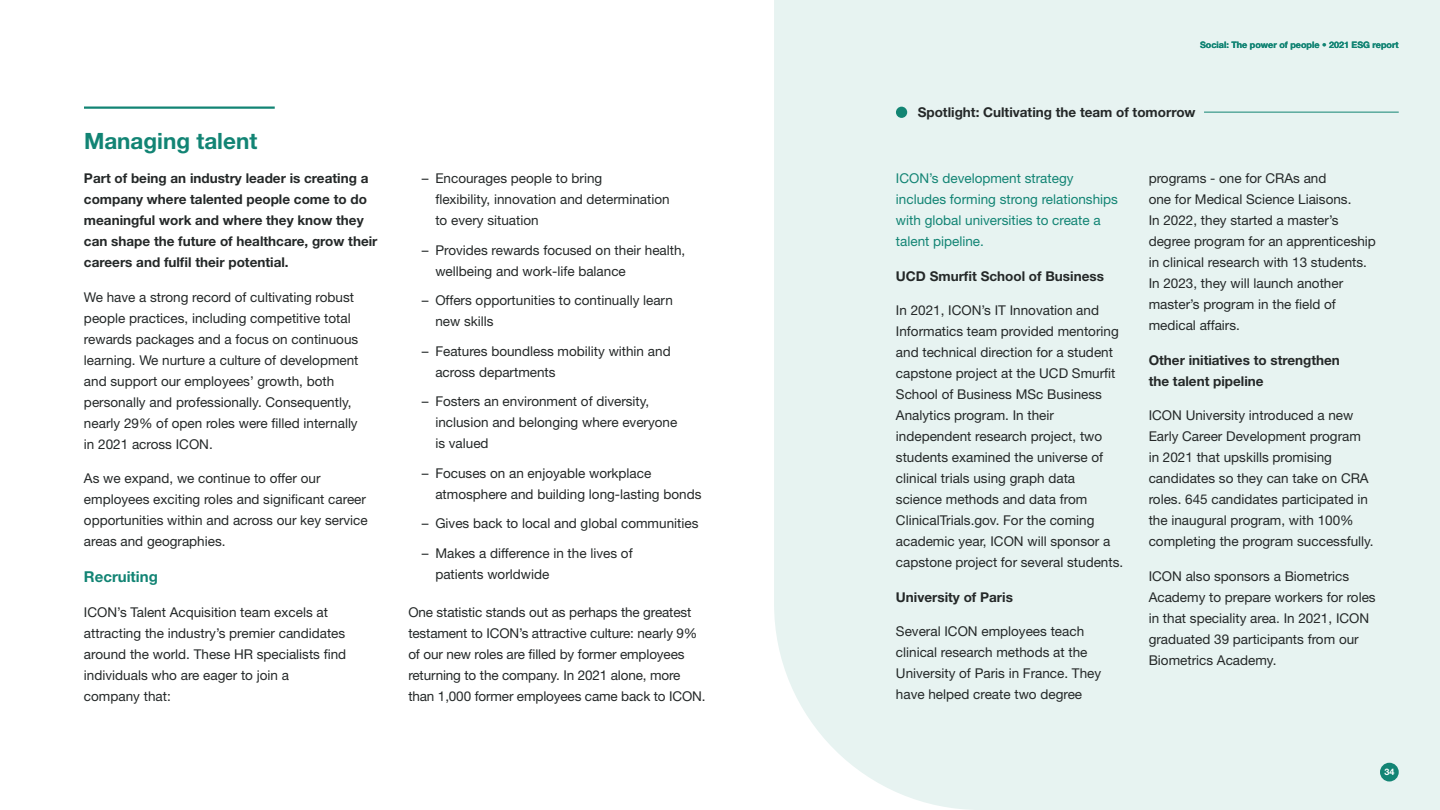
<style>
.page{position:relative;width:1440px;height:810px;background:#fff}
.page>*{position:absolute;margin:0;border:0;box-sizing:border-box;transform-origin:0 0}
.t1{font:700 22.5px "Helvetica Neue LT Std";color:#128474}
.t2{font:700 15px "Helvetica Neue LT Std";color:#128474}
.t3{font:13.5px/21px "Helvetica Neue LT Std";color:#242828}
.t4{font:700 13.5px/21px "Helvetica Neue LT Std";color:#242828}
.t5{font:13.5px/21px "Helvetica Neue LT Std";color:#128474}
.t6{font:700 9px "Helvetica Neue LT Std";color:#128474}
.t7{font:700 9px "Helvetica Neue LT Std";color:#fff}
</style>
<div class="page">
<div style="left:774px;top:0;width:666px;height:810px;background:#e7f3f1"></div>
<hr style="left:84px;top:106px;width:191px;height:3px;background:#128474">
<div style="left:896px;top:107px;width:11px;height:11px;background:#128573;border-radius:50%"></div>
<hr style="left:1204px;top:112px;width:195px;height:1px;background:#128573">
<div style="left:1380px;top:763px;width:19px;height:19px;background:#128474;border-radius:50%"></div>
<h1 class="t1" style="left:84px;top:127px;width:175px">Managing talent</h1>
<p class="t4" style="left:84px;top:167px;width:295px">Part of being an industry leader is creating a company where talented people come to do meaningful work and where they know they can shape the future of healthcare, grow their careers and fulfil their potential.</p>
<p class="t3" style="left:84px;top:286px;width:276px">We have a strong record of cultivating robust people practices, including competitive total rewards packages and a focus on continuous learning. We nurture a culture of development and support our employees’ growth, both personally and professionally. Consequently, nearly 29% of open roles were filled internally in 2021 across ICON.</p>
<p class="t3" style="left:84px;top:468px;width:285px">As we expand, we continue to offer our employees exciting roles and significant career opportunities within and across our key service areas and geographies.</p>
<p class="t2" style="left:84px;top:567px;width:75px">Recruiting</p>
<p class="t3" style="left:84px;top:601px;width:264px">ICON’s Talent Acquisition team excels at attracting the industry’s premier candidates around the world. These HR specialists find individuals who are eager to join a company that:</p>
<p class="t3" style="left:435px;top:168px;width:236px;text-indent:-14px">– Encourages people to bring<br>flexibility, innovation and determination to every situation</p>
<p class="t3" style="left:435px;top:239px;width:252px;text-indent:-14px">– Provides rewards focused on their health, wellbeing and work-life balance</p>
<p class="t3" style="left:435px;top:290px;width:239px;text-indent:-14px">– Offers opportunities to continually learn new skills</p>
<p class="t3" style="left:435px;top:340px;width:237px;text-indent:-14px">– Features boundless mobility within and across departments</p>
<p class="t3" style="left:435px;top:391px;width:244px;text-indent:-14px">– Fosters an environment of diversity, inclusion and belonging where everyone is valued</p>
<p class="t3" style="left:435px;top:462px;width:268px;text-indent:-14px">– Focuses on an enjoyable workplace atmosphere and building long-lasting bonds</p>
<p class="t3" style="left:422px;top:513px;width:278px">– Gives back to local and global communities</p>
<p class="t3" style="left:435px;top:542px;width:199px;text-indent:-14px">– Makes a difference in the lives of patients worldwide</p>
<p class="t3" style="left:408px;top:601px;width:299px">One statistic stands out as perhaps the greatest testament to ICON’s attractive culture: nearly 9% of our new roles are filled by former employees returning to the company. In 2021 alone, more than 1,000 former employees came back to ICON.</p>
<p class="t6" style="left:1200px;top:39px;width:200px">Social: The power of people • 2021 ESG report</p>
<p class="t4" style="left:918px;top:101px;width:279px">Spotlight: Cultivating the team of tomorrow</p>
<p class="t5" style="left:896px;top:168px;width:224px">ICON’s development strategy includes forming strong relationships with global universities to create a talent pipeline.</p>
<p class="t4" style="left:896px;top:265px;width:210px">UCD Smurfit School of Business</p>
<p class="t3" style="left:896px;top:300px;width:229px">In 2021, ICON’s IT Innovation and Informatics team provided mentoring and technical direction for a student capstone project at the UCD Smurfit School of Business MSc Business Analytics program. In their independent research project, two students examined the universe of clinical trials using graph data science methods and data from ClinicalTrials.gov. For the coming academic year, ICON will sponsor a capstone project for several students.</p>
<p class="t4" style="left:896px;top:586px;width:118px">University of Paris</p>
<p class="t3" style="left:896px;top:621px;width:207px">Several ICON employees teach clinical research methods at the<br>University of Paris in France. They have helped create two degree</p>
<p class="t3" style="left:1149px;top:168px;width:229px">programs - one for CRAs and<br>one for Medical Science Liaisons.<br>In 2022, they started a master’s degree program for an apprenticeship in clinical research with 13 students.<br>In 2023, they will launch another master’s program in the field of medical affairs.</p>
<p class="t4" style="left:1149px;top:349px;width:193px">Other initiatives to strengthen the talent pipeline</p>
<p class="t3" style="left:1149px;top:405px;width:227px">ICON University introduced a new Early Career Development program in 2021 that upskills promising candidates so they can take on CRA roles. 645 candidates participated in the inaugural program, with 100% completing the program successfully.</p>
<p class="t3" style="left:1149px;top:565px;width:229px">ICON also sponsors a Biometrics<br>Academy to prepare workers for roles in that speciality area. In 2021, ICON graduated 39 participants from our<br>Biometrics Academy.</p>
<p class="t7" style="left:1384px;top:766px;width:12px">34</p>
</div>
